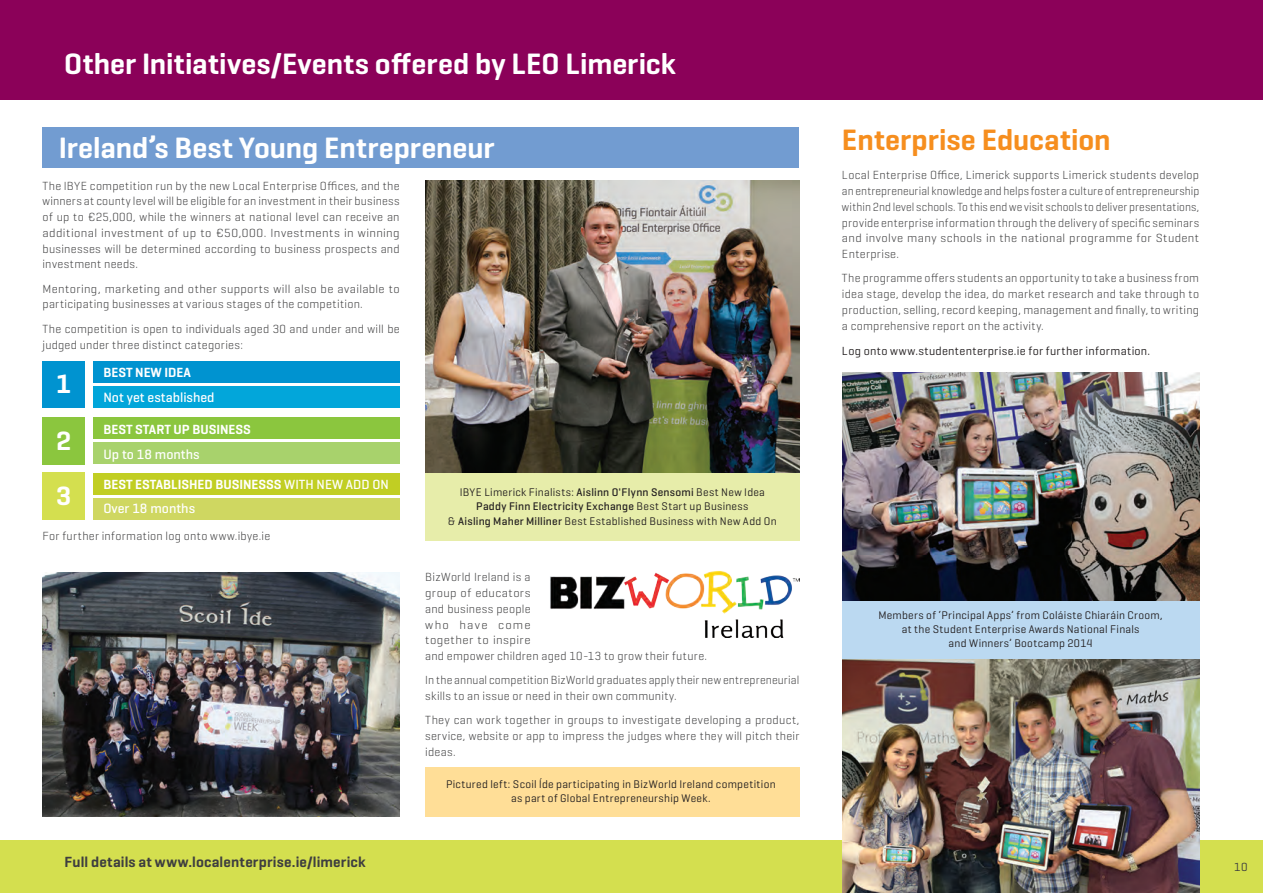
<style>
.page{position:relative;width:1263px;height:893px;background:#fff}
.page>*{position:absolute;margin:0;border:0;box-sizing:border-box;transform-origin:0 0}
.t1{font:600 30px "Geogrotesque";color:#fff}
.t2{font:600 30px "Geogrotesque";letter-spacing:.005em;color:#f68e1e}
.t3{font:600 27px "Geogrotesque";color:#fff}
.body{font:600 15px "Geogrotesque";letter-spacing:.01em;color:#3e3e3f}
.t4{font:500 13.8px "Geogrotesque";color:#fff}
.t5{font:600 13.5px "Geogrotesque";color:#fff}
.articles{font:300 12px/15.8px "Geogrotesque";letter-spacing:.025em;color:#3e3e3f}
.body_grants{font:12px "Geogrotesque";letter-spacing:.035em;color:#231f20}
.body_grants-2{font:12px "Geogrotesque";color:#3e3e3f}
.photo_caption{font:11.25px "Geogrotesque";letter-spacing:.025em;color:#231f20}
.photo_caption-2{font:500 11.25px "Geogrotesque";letter-spacing:.025em;color:#231f20}
.s1{font-weight:500}
.s2{font-weight:400}
</style>
<div class="page">
<div style="left:425px;top:766px;width:374px;height:50px;background:#ffde97"></div>
<div style="left:0;top:840px;width:1263px;height:53px;background:#d4df4f"></div>
<div style="left:0;top:0;width:1263px;height:99px;background:#8b0159"></div>
<div style="left:842px;top:595px;width:357px;height:89px;background:#bbd9f1"></div>
<img style="left:842px;top:372px;width:357px;height:228px">
<img style="left:550px;top:570px;width:249px;height:67px">
<div style="left:43px;top:361px;width:42px;height:47px;background:#0093d0"></div>
<div style="left:43px;top:417px;width:42px;height:47px;background:#8bc63e"></div>
<div style="left:94px;top:361px;width:306px;height:22px;background:#0093d0"></div>
<div style="left:94px;top:386px;width:306px;height:22px;background:#02a6da"></div>
<div style="left:94px;top:417px;width:306px;height:22px;background:#8bc63e"></div>
<div style="left:94px;top:442px;width:306px;height:22px;background:#a8d26c"></div>
<div style="left:94px;top:473px;width:306px;height:22px;background:#c1ce23"></div>
<div style="left:94px;top:498px;width:306px;height:22px;background:#cfd761"></div>
<div style="left:43px;top:473px;width:42px;height:47px;background:#d4df4f"></div>
<div style="left:425px;top:468px;width:374px;height:73px;background:#e7edaa"></div>
<img style="left:425px;top:181px;width:374px;height:291px">
<div style="left:43px;top:128px;width:756px;height:40px;background:#729cd1"></div>
<img style="left:842px;top:659px;width:357px;height:234px">
<img style="left:43px;top:572px;width:357px;height:244px">
<p class="t1" style="left:64px;top:45px;width:613px">Other Initiatives/Events offered by LEO Limerick</p>
<p class="t1" style="left:59px;top:129px;width:437px">Ireland’s Best Young Entrepreneur</p>
<p class="articles" style="left:43px;top:177px;width:359px;text-align:justify">The IBYE competition run by the new Local Enterprise Offices, and the winners at county level will be eligible for an investment in their business of up to €25,000, while the winners at national level can receive an additional investment of up to €50,000. Investments in winning businesses will be determined according to business prospects and investment needs.</p>
<p class="articles" style="left:43px;top:280px;width:359px">Mentoring, marketing and other supports will also be available to participating businesses at various stages of the competition.</p>
<p class="articles" style="left:43px;top:320px;width:359px">The competition is open to individuals aged 30 and under and will be judged under three distinct categories:</p>
<p class="t3" style="left:56px;top:367px;width:17px">1</p>
<p class="t3" style="left:56px;top:424px;width:17px">2</p>
<p class="t3" style="left:56px;top:479px;width:17px">3</p>
<p class="t5" style="left:103px;top:364px;width:89px">BEST NEW IDEA</p>
<p class="t4" style="left:103px;top:389px;width:113px">Not yet established</p>
<p class="t5" style="left:103px;top:421px;width:149px">BEST START UP BUSINESS</p>
<p class="t4" style="left:103px;top:445px;width:98px">Up to 18 months</p>
<p class="t5" style="left:103px;top:475px;width:287px">BEST ESTABLISHED BUSINESSS <span class="s1">WITH NEW ADD ON</span></p>
<p class="t4" style="left:103px;top:500px;width:93px">Over 18 months</p>
<p class="articles" style="left:43px;top:528px;width:229px">For further information log onto www.ibye.ie</p>
<p class="body" style="left:65px;top:852px;width:302px">Full details at www.localenterprise.ie/limerick</p>
<p class="photo_caption" style="left:460px;top:485px;width:307px">IBYE Limerick Finalists: <span class="s1">Aislinn O'Flynn Sensomi</span> Best New Idea</p>
<p class="photo_caption-2" style="left:476px;top:499px;width:274px">Paddy Finn Electricity Exchange <span class="s2">Best Start up Business</span></p>
<p class="photo_caption" style="left:448px;top:514px;width:330px">&amp; <span class="s1">Aisling Maher Milliner</span> Best Established Business with New Add On</p>
<p class="articles" style="left:425px;top:569px;width:283px">BizWorld Ireland is a<br>group of educators<br>and business people<br>who have come<br>together to inspire<br>and empower children aged 10-13 to grow their future.</p>
<p class="articles" style="left:425px;top:672px;width:376px">In the annual competition BizWorld graduates apply their new entrepreneurial skills to an issue or need in their own community.</p>
<p class="articles" style="left:425px;top:712px;width:376px;text-align:justify">They can work together in groups to investigate developing a product, service, website or app to impress the judges where they will pitch their ideas.</p>
<p class="photo_caption" style="left:446px;top:777px;width:331px">Pictured left: Scoil ĺde participating in BizWorld Ireland competition</p>
<p class="photo_caption" style="left:511px;top:791px;width:201px">as part of Global Entrepreneurship Week.</p>
<p class="t2" style="left:842px;top:121px;width:270px">Enterprise Education</p>
<p class="articles" style="left:842px;top:167px;width:359px;text-align:justify">Local Enterprise Office, Limerick supports Limerick students develop an entrepreneurial knowledge and helps foster a culture of entrepreneurship within 2nd level schools. To this end we visit schools to deliver presentations, provide enterprise information through the delivery of specific seminars and involve many schools in the national programme for Student Enterprise.</p>
<p class="articles" style="left:842px;top:270px;width:359px;text-align:justify">The programme offers students an opportunity to take a business from idea stage, develop the idea, do market research and take through to production, selling, record keeping, management and finally, to writing a comprehensive report on the activity.</p>
<p class="body_grants" style="left:842px;top:343px;width:310px">Log onto www.studententerprise.ie for further information.</p>
<p class="photo_caption" style="left:878px;top:608px;width:286px">Members of ‘Principal Apps’ from Coláiste Chiaráin Croom,</p>
<p class="photo_caption" style="left:902px;top:622px;width:239px">at the Student Enterprise Awards National Finals</p>
<p class="photo_caption" style="left:949px;top:636px;width:145px">and Winners’ Bootcamp 2014</p>
<p class="body_grants-2" style="left:1234px;top:860px;width:15px">10</p>
</div>
